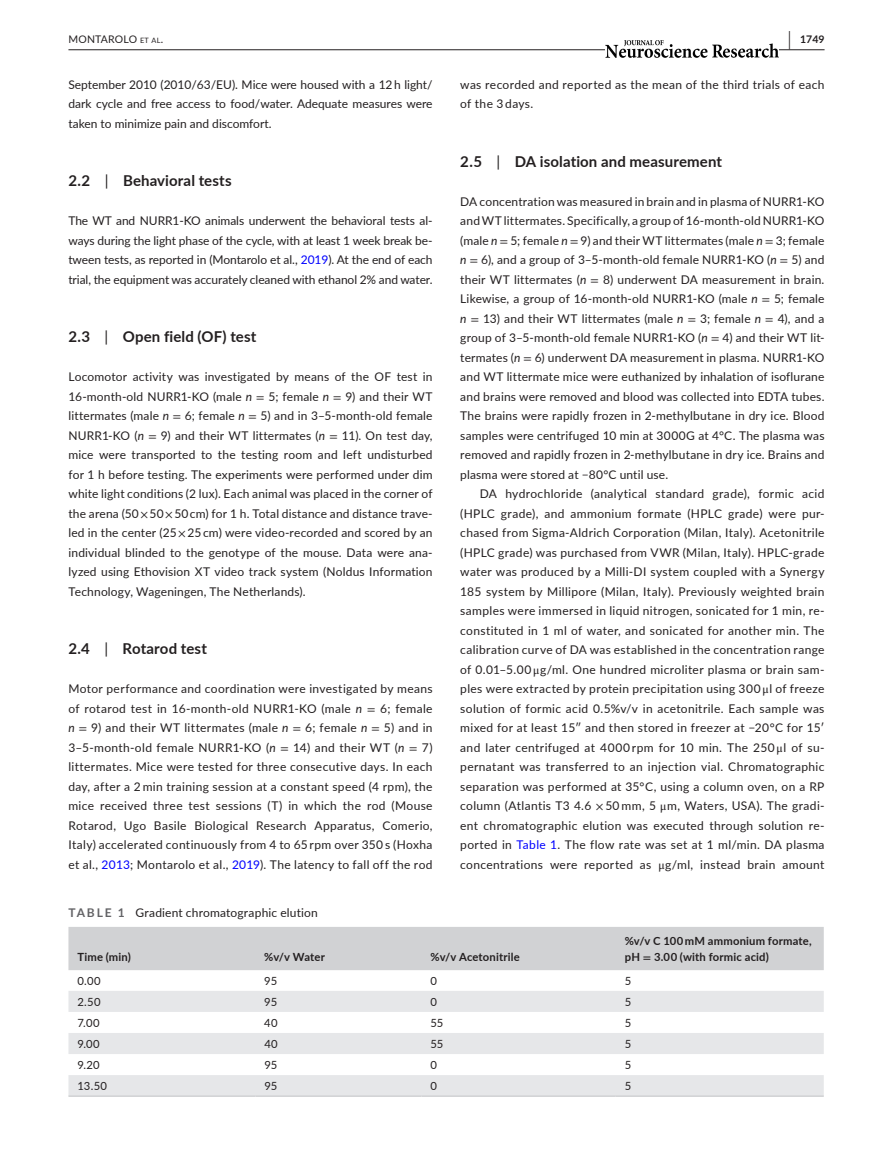
<style>
.page{position:relative;width:893px;height:1174px;background:#fff}
.page>*{position:absolute;margin:0;border:0;box-sizing:border-box;transform-origin:0 0}
.t1{font:700 15px "Lato";letter-spacing:.01em;color:#231f20}
.t2{font:12px/19.5px "Lato";letter-spacing:.015em;color:#231f20;text-align:justify}
.t3{font:700 11.25px/15.8px "Lato";letter-spacing:.015em;color:#231f20}
.t4{font:11.25px "Lato";letter-spacing:.015em;color:#231f20}
.t5{font:10.5px "Lato";letter-spacing:.02em;color:#231f20}
.t6{font:700 10.5px "Lato";color:#231f20}
.s1{font-size:7.35px}
.s2{font-style:inherit}
.s3{font-size:19.5px}
.s4{font-weight:400}
.s5{color:#00f}
.s6{font-style:italic}
.s7{font-family:"STIX"}
.s8{font-weight:700;color:#636366}
</style>
<div class="page">
<hr style="left:68px;top:49px;width:756px;height:1px;background:#231f20">
<img style="left:606px;top:41px;width:173px;height:16px">
<div style="left:68px;top:927px;width:756px;height:43px;background:#d1d2d4"></div>
<svg style="left:68px;top:991px;width:756px;height:104px;fill:#e6e7e9"></svg>
<hr style="left:68px;top:1095px;width:187px;height:1px;background:#d1d2d4">
<hr style="left:255px;top:1095px;width:167px;height:1px;background:#d1d2d4">
<hr style="left:422px;top:1095px;width:194px;height:1px;background:#d1d2d4">
<hr style="left:616px;top:1095px;width:208px;height:1px;background:#d1d2d4">
<p class="t5" style="left:68px;top:31px;width:96px">MONTAROLO <span class="s1">et al</span><span class="s2">.</span></p>
<p class="t6" style="left:789px;top:31px;width:37px"><span class="s3">|</span> 1749</p>
<p class="t2" style="left:68px;top:74px;width:366px">September 2010 (2010/63/EU). Mice were housed with a 12 h light/ dark cycle and free access to food/water. Adequate measures were taken to minimize pain and discomfort.</p>
<p class="t2" style="left:460px;top:74px;width:366px">was recorded and reported as the mean of the third trials of each of the 3 days.</p>
<p class="t1" style="left:68px;top:170px;width:165px">2.2 <span class="s4">|</span> Behavioral tests</p>
<p class="t2" style="left:68px;top:210px;width:366px">The WT and NURR1-KO animals underwent the behavioral tests al&shy;ways during the light phase of the cycle, with at least 1 week break be&shy;tween tests, as reported in (Montarolo et al., <span class="s5">2019</span>). At the end of each trial, the equipment was accurately cleaned with ethanol 2% and water.</p>
<p class="t1" style="left:68px;top:326px;width:190px">2.3 <span class="s4">|</span> Open field (OF) test</p>
<p class="t2" style="left:68px;top:366px;width:366px">Locomotor activity was investigated by means of the OF test in 16-month-old NURR1-KO (male <span class="s6">n</span> <span class="s7">=</span> 5; female <span class="s6">n</span> <span class="s7">=</span> 9) and their WT littermates (male <span class="s6">n</span> <span class="s7">=</span> 6; female <span class="s6">n</span> <span class="s7">=</span> 5) and in 3–5-month-old female NURR1-KO (<span class="s6">n</span> <span class="s7">=</span> 9) and their WT littermates (<span class="s6">n</span> <span class="s7">=</span> 11). On test day, mice were transported to the testing room and left undisturbed for 1 h before testing. The experiments were performed under dim white light conditions (2 lux). Each animal was placed in the corner of the arena (50 <span class="s7">×</span> 50 <span class="s7">×</span> 50 cm) for 1 h. Total distance and distance trave&shy;led in the center (25 <span class="s7">×</span> 25 cm) were video-recorded and scored by an individual blinded to the genotype of the mouse. Data were ana&shy;lyzed using Ethovision XT video track system (Noldus Information Technology, Wageningen, The Netherlands).</p>
<p class="t1" style="left:68px;top:638px;width:140px">2.4 <span class="s4">|</span> Rotarod test</p>
<p class="t2" style="left:68px;top:678px;width:366px">Motor performance and coordination were investigated by means of rotarod test in 16-month-old NURR1-KO (male <span class="s6">n</span> <span class="s7">=</span> 6; female <span class="s6">n</span> <span class="s7">=</span> 9) and their WT littermates (male <span class="s6">n</span> <span class="s7">=</span> 6; female <span class="s6">n</span> <span class="s7">=</span> 5) and in 3–5-month-old female NURR1-KO (<span class="s6">n</span> <span class="s7">=</span> 14) and their WT (<span class="s6">n</span> <span class="s7">=</span> 7) littermates. Mice were tested for three consecutive days. In each day, after a 2 min training session at a constant speed (4 rpm), the mice received three test sessions (T) in which the rod (Mouse Rotarod, Ugo Basile Biological Research Apparatus, Comerio, Italy) accelerated continuously from 4 to 65 rpm over 350 s (Hoxha et al., <span class="s5">2013</span>; Montarolo et al., <span class="s5">2019</span>). The latency to fall off the rod</p>
<p class="t1" style="left:460px;top:150px;width:263px">2.5 <span class="s4">|</span> DA isolation and measurement</p>
<p class="t2" style="left:460px;top:191px;width:366px">DA concentration was measured in brain and in plasma of NURR1-KO and WT littermates. Specifically, a group of 16-month-old NURR1-KO (male <span class="s6">n</span> <span class="s7">=</span> 5; female <span class="s6">n</span> <span class="s7">=</span> 9) and their WT littermates (male <span class="s6">n</span> <span class="s7">=</span> 3; female <span class="s6">n</span> <span class="s7">=</span> 6), and a group of 3–5-month-old female NURR1-KO (<span class="s6">n</span> <span class="s7">=</span> 5) and their WT littermates (<span class="s6">n</span> <span class="s7">=</span> 8) underwent DA measurement in brain.<br>Likewise, a group of 16-month-old NURR1-KO (male <span class="s6">n</span> <span class="s7">=</span> 5; female <span class="s6">n</span> <span class="s7">=</span> 13) and their WT littermates (male <span class="s6">n</span> <span class="s7">=</span> 3; female <span class="s6">n</span> <span class="s7">=</span> 4), and a group of 3–5-month-old female NURR1-KO (<span class="s6">n</span> <span class="s7">=</span> 4) and their WT lit&shy;termates (<span class="s6">n</span> <span class="s7">=</span> 6) underwent DA measurement in plasma. NURR1-KO and WT littermate mice were euthanized by inhalation of isoflurane and brains were removed and blood was collected into EDTA tubes.<br>The brains were rapidly frozen in 2-methylbutane in dry ice. Blood samples were centrifuged 10 min at 3000G at 4°C. The plasma was removed and rapidly frozen in 2-methylbutane in dry ice. Brains and plasma were stored at −80°C until use.</p>
<p class="t2" style="left:460px;top:483px;width:366px;text-indent:20px">DA hydrochloride (analytical standard grade), formic acid (HPLC grade), and ammonium formate (HPLC grade) were pur&shy;chased from Sigma-Aldrich Corporation (Milan, Italy). Acetonitrile (HPLC grade) was purchased from VWR (Milan, Italy). HPLC-grade water was produced by a Milli-DI system coupled with a Synergy 185 system by Millipore (Milan, Italy). Previously weighted brain samples were immersed in liquid nitrogen, sonicated for 1 min, re&shy;constituted in 1 ml of water, and sonicated for another min. The calibration curve of DA was established in the concentration range of 0.01–5.00 <span class="s7">μ</span>g/ml. One hundred microliter plasma or brain sam&shy;ples were extracted by protein precipitation using 300 <span class="s7">μ</span>l of freeze solution of formic acid 0.5%v/v in acetonitrile. Each sample was mixed for at least 15″ and then stored in freezer at −20°C for 15′ and later centrifuged at 4000 rpm for 10 min. The 250 <span class="s7">μ</span>l of su&shy;pernatant was transferred to an injection vial. Chromatographic separation was performed at 35°C, using a column oven, on a RP column (Atlantis T3 4.6 <span class="s7">×</span> 50 mm, 5 <span class="s7">μ</span>m, Waters, USA). The gradi&shy;ent chromatographic elution was executed through solution re&shy;ported in <span class="s5">Table 1</span>. The flow rate was set at 1 ml/min. DA plasma concentrations were reported as <span class="s7">μ</span>g/ml, instead brain amount</p>
<p class="t2" style="left:68px;top:902px;width:251px"><span class="s8">TABLE 1</span> Gradient chromatographic elution</p>
<p class="t3" style="left:77px;top:948px;width:55px">Time (min)</p>
<p class="t3" style="left:264px;top:948px;width:62px">%v/v Water</p>
<p class="t3" style="left:431px;top:948px;width:91px">%v/v Acetonitrile</p>
<p class="t3" style="left:625px;top:932px;width:188px">%v/v C 100 mM ammonium formate, pH <span class="s7">=</span> 3.00 (with formic acid)</p>
<p class="t4" style="left:77px;top:972px;width:25px">0.00</p>
<p class="t4" style="left:264px;top:972px;width:14px">95</p>
<p class="t4" style="left:431px;top:972px;width:8px">0</p>
<p class="t4" style="left:625px;top:972px;width:8px">5</p>
<p class="t4" style="left:77px;top:993px;width:25px">2.50</p>
<p class="t4" style="left:264px;top:993px;width:14px">95</p>
<p class="t4" style="left:431px;top:993px;width:8px">0</p>
<p class="t4" style="left:625px;top:993px;width:8px">5</p>
<p class="t4" style="left:77px;top:1014px;width:24px">7.00</p>
<p class="t4" style="left:264px;top:1014px;width:15px">40</p>
<p class="t4" style="left:431px;top:1014px;width:14px">55</p>
<p class="t4" style="left:625px;top:1014px;width:8px">5</p>
<p class="t4" style="left:78px;top:1036px;width:24px">9.00</p>
<p class="t4" style="left:264px;top:1036px;width:15px">40</p>
<p class="t4" style="left:431px;top:1036px;width:14px">55</p>
<p class="t4" style="left:625px;top:1036px;width:8px">5</p>
<p class="t4" style="left:78px;top:1057px;width:24px">9.20</p>
<p class="t4" style="left:264px;top:1057px;width:14px">95</p>
<p class="t4" style="left:431px;top:1057px;width:8px">0</p>
<p class="t4" style="left:625px;top:1057px;width:8px">5</p>
<p class="t4" style="left:78px;top:1078px;width:31px">13.50</p>
<p class="t4" style="left:264px;top:1078px;width:14px">95</p>
<p class="t4" style="left:431px;top:1078px;width:8px">0</p>
<p class="t4" style="left:625px;top:1078px;width:8px">5</p>
</div>
